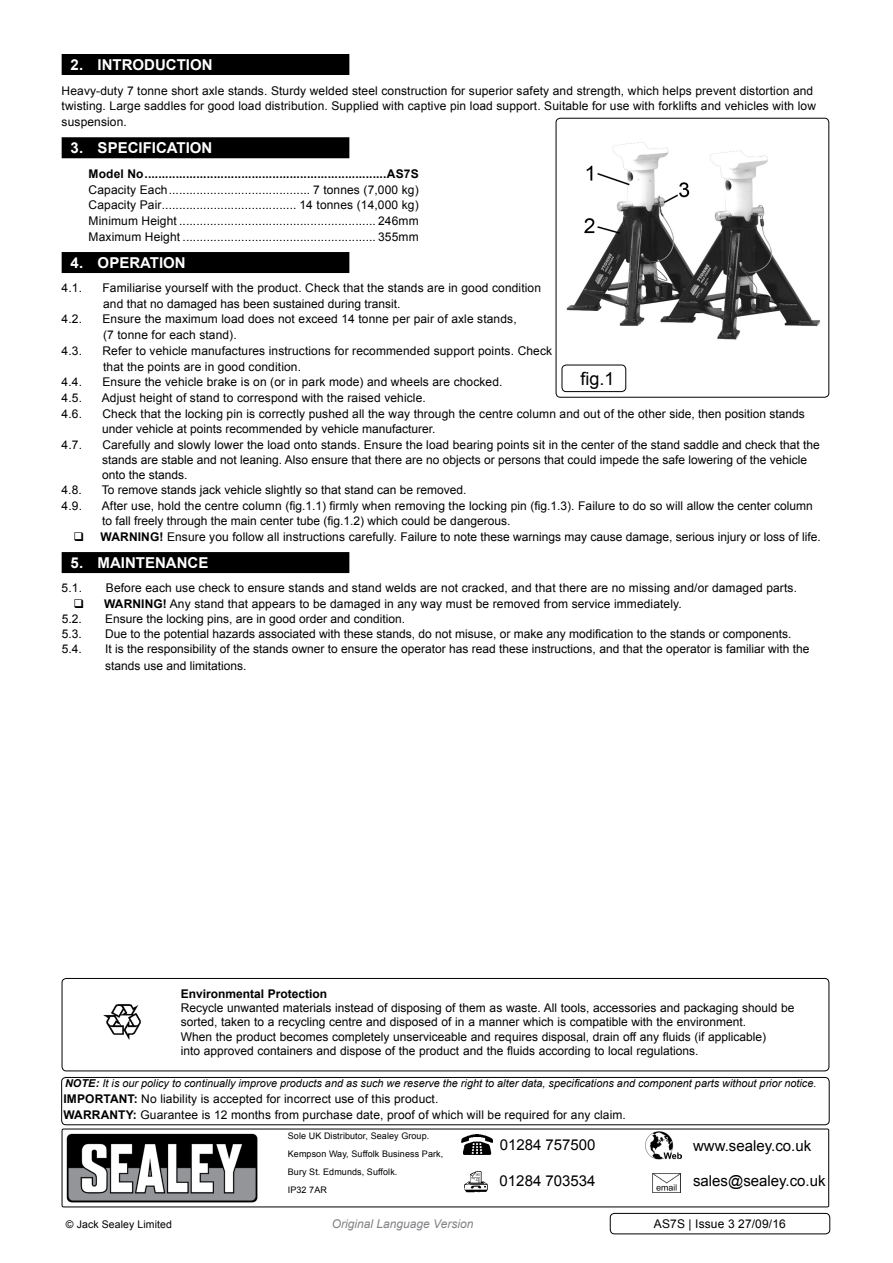
<style>
.page{position:relative;width:893px;height:1263px;background:#fff}
.page>*{position:absolute;margin:0;border:0;box-sizing:border-box;transform-origin:0 0}
.t1{font:18px "Arial";color:#000}
.t2{font:15px "Arial";color:#000}
.t3{font:700 15px "Arial";color:#fff}
.t4{font:12px/15.8px "Arial";color:#000}
.t5{font:700 12px "Arial";color:#000}
.t6{font:italic 12px "Arial";color:#808285}
.t7{font:italic 10.8px "Arial";color:#000}
.t8{font:10.5px "Arial";letter-spacing:.01em;color:#000}
.t9{font:9px/18px "Arial";letter-spacing:.01em;color:#000}
.s1{font-weight:700}
</style>
<div class="page">
<div style="left:62px;top:54px;width:287px;height:21px;background:#000"></div>
<div style="left:62px;top:137px;width:287px;height:21px;background:#000"></div>
<div style="left:62px;top:252px;width:287px;height:21px;background:#000"></div>
<div style="left:62px;top:552px;width:287px;height:21px;background:#000"></div>
<div style="left:61px;top:1077px;width:769px;height:48px;border:1px solid #000;border-radius:4px"></div>
<div style="left:62px;top:1129px;width:767px;height:78px;border:1px solid #000;border-radius:2px"></div>
<img style="left:64px;top:1130px;width:196px;height:76px">
<img style="left:646px;top:1131px;width:36px;height:29px">
<img style="left:464px;top:1171px;width:24px;height:21px">
<img style="left:461px;top:1135px;width:31px;height:20px">
<img style="left:652px;top:1173px;width:28px;height:19px">
<div style="left:610px;top:1213px;width:220px;height:21px;border:1px solid #000;border-radius:4px"></div>
<img style="left:103px;top:1004px;width:38px;height:36px">
<div style="left:62px;top:978px;width:767px;height:93px;border:1px solid #000;border-radius:4px"></div>
<img style="left:566px;top:142px;width:255px;height:198px">
<div style="left:556px;top:118px;width:273px;height:280px;border:1px solid #000;border-radius:4px"></div>
<div style="left:562px;top:365px;width:64px;height:27px;border:1px solid #000;border-radius:4px"></div>
<p class="t3" style="left:71px;top:55px;width:143px">2. INTRODUCTION</p>
<p class="t4" style="left:62px;top:83px;width:756px">Heavy-duty 7 tonne short axle stands. Sturdy welded steel construction for superior safety and strength, which helps prevent distortion and twisting. Large saddles for good load distribution. Supplied with captive pin load support. Suitable for use with forklifts and vehicles with low suspension.</p>
<p class="t3" style="left:71px;top:138px;width:143px">3. SPECIFICATION</p>
<p class="t5" style="left:89px;top:166px;width:330px">MODEL NO......................................................................AS7S</p>
<p class="t4" style="left:89px;top:182px;width:332px;text-align:justify">Capacity Each......................................... 7 tonnes (7,000 kg)<br>Capacity Pair....................................... 14 tonnes (14,000 kg)<br>Minimum Height ......................................................... 246mm Maximum Height ........................................................ 355mm</p>
<p class="t3" style="left:71px;top:253px;width:117px">4. OPERATION</p>
<p class="t4" style="left:62px;top:280px;width:22px">4.1.</p>
<p class="t4" style="left:102px;top:280px;width:440px">Familiarise yourself with the product. Check that the stands are in good condition and that no damaged has been sustained during transit.</p>
<p class="t4" style="left:62px;top:311px;width:22px">4.2.</p>
<p class="t4" style="left:102px;top:311px;width:416px">Ensure the maximum load does not exceed 14 tonne per pair of axle stands, (7 tonne for each stand).</p>
<p class="t4" style="left:62px;top:343px;width:22px">4.3.</p>
<p class="t4" style="left:102px;top:343px;width:451px">Refer to vehicle manufactures instructions for recommended support points. Check that the points are in good condition.</p>
<p class="t4" style="left:62px;top:374px;width:22px">4.4.</p>
<p class="t4" style="left:102px;top:374px;width:402px">Ensure the vehicle brake is on (or in park mode) and wheels are chocked.</p>
<p class="t4" style="left:62px;top:390px;width:22px">4.5.</p>
<p class="t4" style="left:102px;top:390px;width:326px">Adjust height of stand to correspond with the raised vehicle.</p>
<p class="t4" style="left:62px;top:406px;width:22px">4.6.</p>
<p class="t4" style="left:102px;top:406px;width:704px;line-height:15px">Check that the locking pin is correctly pushed all the way through the centre column and out of the other side, then position stands under vehicle at points recommended by vehicle manufacturer.</p>
<p class="t4" style="left:62px;top:436px;width:22px">4.7.</p>
<p class="t4" style="left:102px;top:437px;width:719px;line-height:15px">Carefully and slowly lower the load onto stands. Ensure the load bearing points sit in the center of the stand saddle and check that the stands are stable and not leaning. Also ensure that there are no objects or persons that could impede the safe lowering of the vehicle onto the stands.</p>
<p class="t4" style="left:62px;top:482px;width:22px">4.8.</p>
<p class="t4" style="left:102px;top:482px;width:366px">To remove stands jack vehicle slightly so that stand can be removed.</p>
<p class="t4" style="left:62px;top:498px;width:22px">4.9.</p>
<p class="t4" style="left:102px;top:498px;width:713px;line-height:15px">After use, hold the centre column (fig.1.1) firmly when removing the locking pin (fig.1.3). Failure to do so will allow the center column to fall freely through the main center tube (fig.1.2) which could be dangerous.</p>
<p class="t5" style="left:101px;top:529px;width:20px">WARNIN</p>
<p class="t4" style="left:150px;top:529px;width:672px"><span class="s1">G!</span> Ensure you follow all instructions carefully. Failure to note these warnings may cause damage, serious injury or loss of life.</p>
<p class="t3" style="left:71px;top:553px;width:139px">5. MAINTENANCE</p>
<p class="t4" style="left:62px;top:580px;width:22px">5.1.</p>
<p class="t4" style="left:106px;top:580px;width:692px">Before each use check to ensure stands and stand welds are not cracked, and that there are no missing and/or damaged parts.</p>
<p class="t5" style="left:104px;top:595px;width:20px">WARNIN</p>
<p class="t4" style="left:153px;top:596px;width:530px"><span class="s1">G!</span> Any stand that appears to be damaged in any way must be removed from service immediately.</p>
<p class="t4" style="left:62px;top:611px;width:22px">5.2.</p>
<p class="t4" style="left:105px;top:611px;width:302px">Ensure the locking pins, are in good order and condition.</p>
<p class="t4" style="left:62px;top:626px;width:22px">5.3.</p>
<p class="t4" style="left:105px;top:626px;width:688px">Due to the potential hazards associated with these stands, do not misuse, or make any modification to the stands or components.</p>
<p class="t4" style="left:62px;top:641px;width:22px">5.4.</p>
<p class="t4" style="left:105px;top:640px;width:706px;line-height:17.1px">It is the responsibility of the stands owner to ensure the operator has read these instructions, and that the operator is familiar with the stands use and limitations.</p>
<h1 class="t1" style="left:580px;top:366px;width:36px">fig.1</h1>
<p class="t5" style="left:181px;top:985px;width:148px">ENVIRONMENTAL PROTECTION</p>
<p class="t4" style="left:181px;top:1001px;width:615px;line-height:14.4px">Recycle unwanted materials instead of disposing of them as waste. All tools, accessories and packaging should be sorted, taken to a recycling centre and disposed of in a manner which is compatible with the environment.<br>When the product becomes completely unserviceable and requires disposal, drain off any fluids (if applicable)<br>into approved containers and dispose of the product and the fluids according to local regulations.</p>
<p class="t7" style="left:65px;top:1076px;width:753px"><span class="s1">NOTE:</span> It is our policy to continually improve products and as such we reserve the right to alter data, specifications and component parts without prior notice.</p>
<p class="t5" style="left:64px;top:1091px;width:23px">IMPORTANT</p>
<p class="t4" style="left:134px;top:1091px;width:306px"><span class="s1">:</span> No liability is accepted for incorrect use of this product.</p>
<p class="t5" style="left:64px;top:1106px;width:21px">WARRANTY</p>
<p class="t4" style="left:133px;top:1107px;width:494px"><span class="s1">:</span> Guarantee is 12 months from purchase date, proof of which will be required for any claim.</p>
<p class="t9" style="left:288px;top:1127px;width:157px">Sole U K Distributor, Sealey Group. kempson Way, Suffolk Business Park,<br>Bury St. Edmunds, Suffolk.<br>I P32 7AR</p>
<p class="t2" style="left:693px;top:1135px;width:120px">www.sealey.co.uk</p>
<p class="t2" style="left:500px;top:1135px;width:97px">01284 757500</p>
<p class="t2" style="left:500px;top:1171px;width:97px">01284 703534</p>
<p class="t2" style="left:693px;top:1171px;width:134px">sales@sealey.co.uk</p>
<p class="t8" style="left:66px;top:1217px;width:108px">© Jack Sealey Limited</p>
<p class="t6" style="left:332px;top:1216px;width:143px">Original Language Version</p>
<p class="t4" style="left:654px;top:1216px;width:133px">AS7S | Issue 3 27/09/16</p>
</div>
